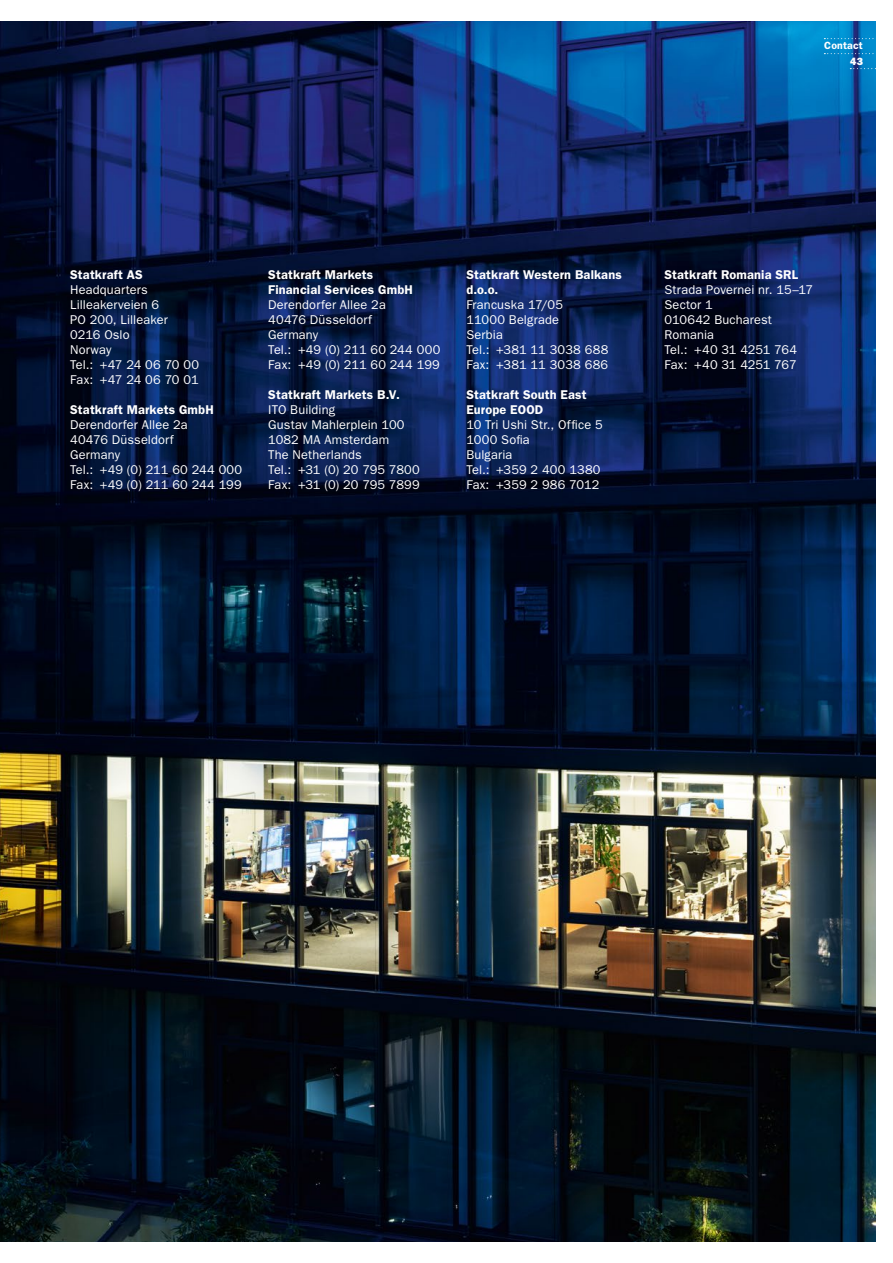
<style>
.page{position:relative;width:893px;height:1263px;background:#fff}
.page>*{position:absolute;margin:0;border:0;box-sizing:border-box;transform-origin:0 0}
.t1{font:12.75px/15px "ITC Franklin Gothic Std";letter-spacing:.01em;color:#fff}
.t2{font:600 12.75px/15px "ITC Franklin Gothic Std";letter-spacing:.01em;color:#fff}
.t3{font:600 10.5px "ITC Franklin Gothic Std";letter-spacing:.02em;color:#fff}
.t4{font:10.5px "ITC Franklin Gothic Std Hvy";color:#fff}
</style>
<div class="page">
<img style="left:0;top:21px;width:876px;height:1221px">
<svg style="left:824px;top:53px;width:52px;height:1px"></svg>
<svg style="left:824px;top:38px;width:52px;height:1px"></svg>
<svg style="left:850px;top:68px;width:26px;height:1px"></svg>
<p class="t3" style="left:824px;top:39px;width:40px">Contact</p>
<p class="t4" style="left:850px;top:55px;width:14px">43</p>
<p class="t2" style="left:70px;top:267px;width:74px">Statkraft AS</p>
<p class="t1" style="left:70px;top:282px;width:130px">Headquarters<br>Lilleakerveien 6<br>PO 200, Lilleaker<br>0216 Oslo<br>Norway<br>Tel.: +47 24 06 70 00<br>Fax: +47 24 06 70 01</p>
<p class="t2" style="left:70px;top:402px;width:145px">Statkraft Markets GmbH</p>
<p class="t1" style="left:70px;top:417px;width:174px">Derendorfer Allee 2a<br>40476 Düsseldorf<br>Germany<br>Tel.: +49 (0) 211 60 244 000<br>Fax: +49 (0) 211 60 244 199</p>
<p class="t2" style="left:268px;top:267px;width:146px">Statkraft Markets<br>Financial Services GmbH</p>
<p class="t1" style="left:268px;top:297px;width:174px">Derendorfer Allee 2a<br>40476 Düsseldorf<br>Germany<br>Tel.: +49 (0) 211 60 244 000<br>Fax: +49 (0) 211 60 244 199</p>
<p class="t2" style="left:268px;top:387px;width:133px">Statkraft Markets B.V.</p>
<p class="t1" style="left:268px;top:402px;width:153px">ITO Building<br>Gustav Mahlerplein 100<br>1082 MA Amsterdam<br>The Netherlands<br>Tel.: +31 (0) 20 795 7800<br>Fax: +31 (0) 20 795 7899</p>
<p class="t2" style="left:466px;top:267px;width:157px">Statkraft Western Balkans d.o.o.</p>
<p class="t1" style="left:466px;top:297px;width:143px">Francuska 17/05<br>11000 Belgrade<br>Serbia<br>Tel.: +381 11 3038 688<br>Fax: +381 11 3038 686</p>
<p class="t2" style="left:466px;top:387px;width:122px">Statkraft South East<br>Europe EOOD</p>
<p class="t1" style="left:466px;top:417px;width:138px">10 Tri Ushi Str., Office 5<br>1000 Sofia<br>Bulgaria<br>Tel.: +359 2 400 1380<br>Fax: +359 2 986 7012</p>
<p class="t2" style="left:664px;top:267px;width:135px">Statkraft Romania SRL</p>
<p class="t1" style="left:664px;top:282px;width:150px">Strada Povernei nr. 15–17<br>Sector 1<br>010642 Bucharest<br>Romania<br>Tel.: +40 31 4251 764<br>Fax: +40 31 4251 767</p>
</div>
